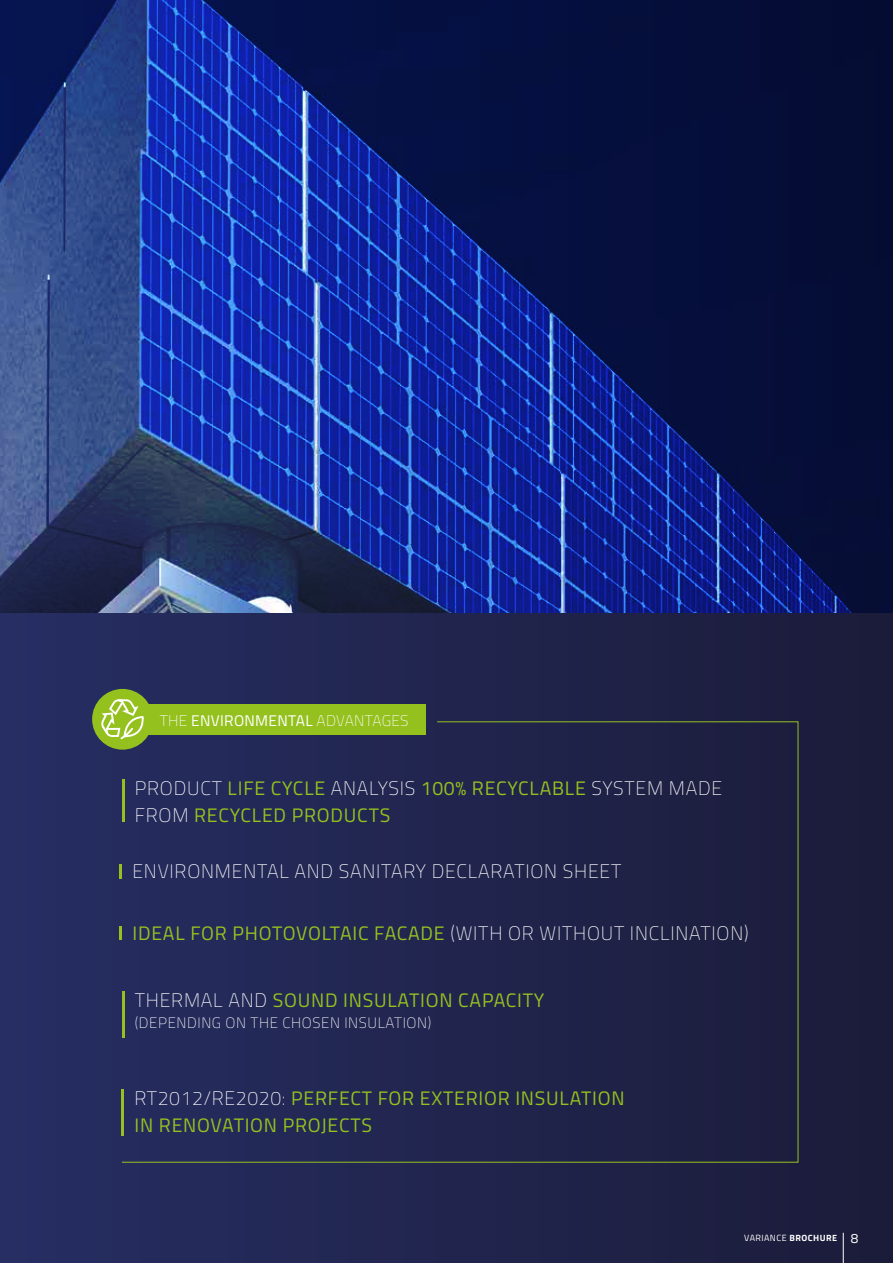
<style>
.page{position:relative;width:893px;height:1263px;background:#fff}
.page>*{position:absolute;margin:0;border:0;box-sizing:border-box;transform-origin:0 0}
.t1{font:19.5px/27px "Titillium Web";letter-spacing:.04em;color:#95c11f}
.t2{font:200 19.5px "Titillium Web";letter-spacing:.04em;color:#fff}
.t3{font:200 15.45px "Titillium Web";letter-spacing:.02em;color:#fff}
.t4{font:200 15px "Titillium Web";letter-spacing:.04em;color:#fff}
.t5{font:9px "Titillium Web";letter-spacing:.05em;color:#fff}
.s1{font-weight:400}
.s2{font-weight:200;color:#fff}
.s3{font-weight:700}
.s4{font-size:13.5px;color:#575756}
</style>
<div class="page">
<div style="left:0;top:0;width:893px;height:1263px;background:linear-gradient(to right,#272f63,#1b1b3a)"></div>
<hr style="left:843px;top:1233px;width:1px;height:30px;background:#fff">
<div style="left:143px;top:704px;width:282px;height:30px;background:#95c11f"></div>
<div style="left:92px;top:689px;width:61px;height:61px;background:#95c11f;border-radius:50%"></div>
<hr style="left:119px;top:926px;width:3px;height:14px;background:#95c11f">
<hr style="left:119px;top:864px;width:3px;height:15px;background:#95c11f">
<svg style="left:121px;top:721px;width:678px;height:442px;background:#23274c"></svg>
<svg style="left:101px;top:699px;width:44px;height:40px"></svg>
<img style="left:0;top:0;width:893px;height:612px">
<p class="t3" style="left:160px;top:714px;width:250px">THE <span class="s1">ENVIRONMENTAL</span> ADVANTAGES</p>
<p class="t1" style="left:135px;top:776px;width:589px"><span class="s2">PRODUCT</span> LIFE CYCLE <span class="s2">ANALYSIS</span> 100% RECYCLABLE <span class="s2">SYSTEM MADE<br>FROM</span> RECYCLED PRODUCTS</p>
<p class="t2" style="left:132px;top:863px;width:490px">ENVIRONMENTAL AND SANITARY DECLARATION SHEET</p>
<p class="t1" style="left:132px;top:921px;width:618px">IDEAL FOR PHOTOVOLTAIC FACADE <span class="s2">(WITH OR WITHOUT INCLINATION)</span></p>
<p class="t1" style="left:135px;top:988px;width:411px"><span class="s2">THERMAL AND</span> SOUND INSULATION CAPACITY</p>
<p class="t4" style="left:135px;top:1012px;width:298px">(DEPENDING ON THE CHOSEN INSULATION)</p>
<p class="t1" style="left:134px;top:1087px;width:492px"><span class="s2">RT2012/RE2020:</span> PERFECT FOR EXTERIOR INSULATION<br>IN RENOVATION PROJECTS</p>
<p class="t5" style="left:744px;top:1234px;width:116px">VARIANCE <span class="s3">BROCHURE</span> <span class="s4">8</span></p>
</div>
